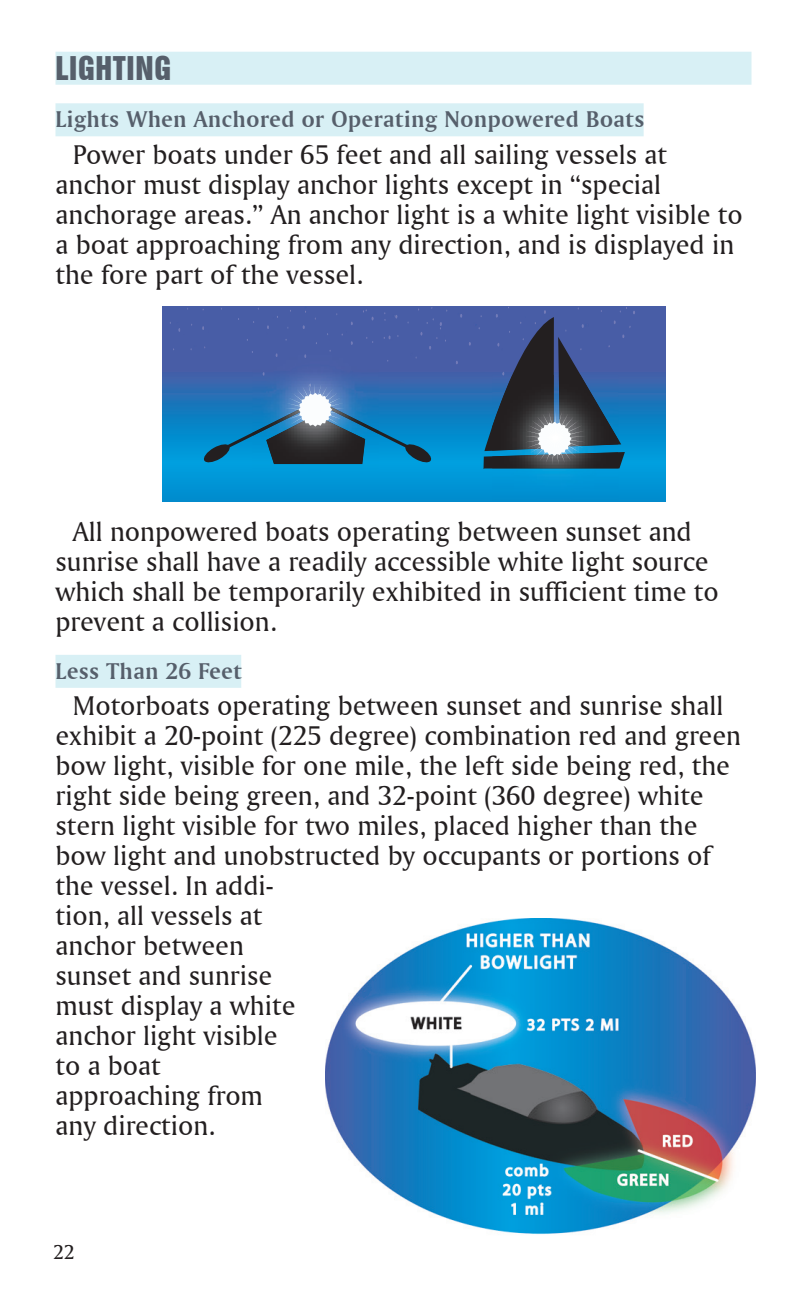
<style>
.page{position:relative;width:810px;height:1296px;background:#fff}
.page>*{position:absolute;margin:0;border:0;box-sizing:border-box;transform-origin:0 0}
.Heading{font:30px "Swiss 921 BT Regular A";letter-spacing:.025em;color:#565f6b}
.Body_Text{font:28.5px/30px "Amerigo BT Roman A";color:#231f20}
.Heading_Sub1{font:24px "Amerigo BT Bold A";letter-spacing:.025em;color:#565f6b}
.t1{font:21px "Amerigo BT Roman A";color:#231f20}
</style>
<div class="page">
<div style="left:56px;top:52px;width:696px;height:33px;background:#d8f0f5"></div>
<div style="left:56px;top:103px;width:588px;height:33px;background:#d8f0f5"></div>
<div style="left:56px;top:655px;width:185px;height:33px;background:#d8f0f5"></div>
<svg style="left:162px;top:307px;width:504px;height:194px;background:#2675ba"></svg>
<img style="left:253px;top:348px;width:126px;height:126px">
<svg style="left:203px;top:383px;width:229px;height:81px;background:#2a72a2"></svg>
<img style="left:492px;top:469px;width:126px;height:32px">
<svg style="left:484px;top:317px;width:141px;height:152px;background:#3c5274"></svg>
<img style="left:187px;top:307px;width:440px;height:4px">
<img style="left:214px;top:307px;width:400px;height:2px">
<img style="left:326px;top:918px;width:430px;height:316px">
<p class="Heading" style="left:56px;top:48px;width:117px">LIGHTING</p>
<p class="Heading_Sub1" style="left:56px;top:104px;width:590px">Lights When Anchored or Operating Nonpowered Boats</p>
<p class="Body_Text" style="left:56px;top:139px;width:689px;text-indent:17px">Power boats under 65 feet and all sailing vessels at anchor must display anchor lights except in “special anchorage areas.” An anchor light is a white light visible to a boat approaching from any direction, and is displayed in the fore part of the vessel.</p>
<p class="Body_Text" style="left:56px;top:516px;width:665px;text-indent:17px">All nonpowered boats operating between sunset and sunrise shall have a readily accessible white light source which shall be temporarily exhibited in sufficient time to prevent a collision.</p>
<p class="Heading_Sub1" style="left:56px;top:656px;width:188px">Less Than 26 Feet</p>
<p class="Body_Text" style="left:56px;top:690px;width:687px;text-indent:17px">Motorboats operating between sunset and sunrise shall exhibit a 20-point (225 degree) combination red and green bow light, visible for one mile, the left side being red, the right side being green, and 32-point (360 degree) white stern light visible for two miles, placed higher than the bow light and unobstructed by occupants or portions of the vessel. In addi-<br>tion, all vessels at<br>anchor between<br>sunset and sunrise<br>must display a white<br>anchor light visible<br>to a boat<br>approaching from<br>any direction.</p>
<p class="t1" style="left:53px;top:1240px;width:23px">22</p>
</div>
